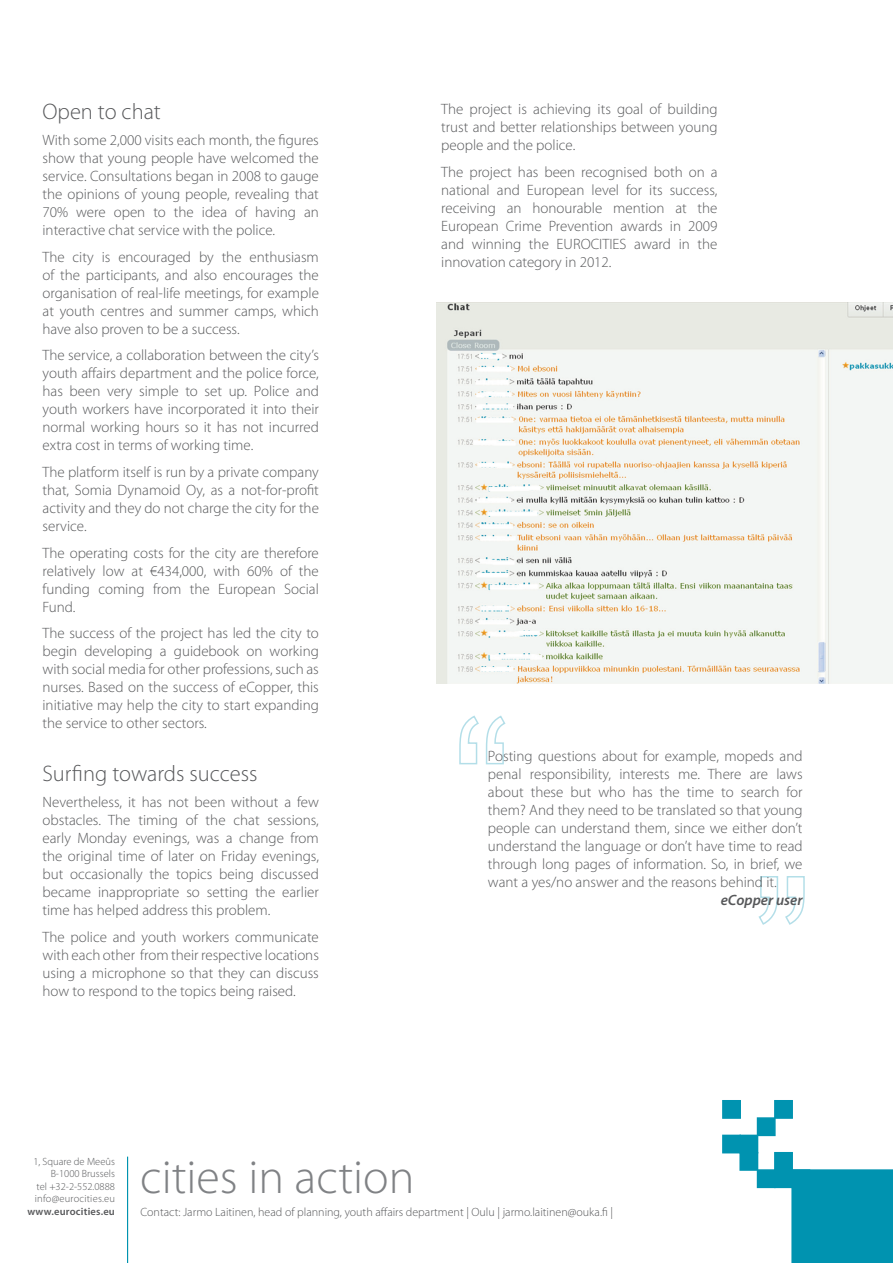
<style>
.page{position:relative;width:893px;height:1263px;background:#fff}
.page>*{position:absolute;margin:0;border:0;box-sizing:border-box;transform-origin:0 0}
.t1{font:300 48px "Myriad Pro";color:#808285}
.t2{font:300 22.5px "Myriad Pro";color:#57585a}
.t3{font:300 15px/18px "Myriad Pro";color:#57585a;text-align:justify}
.t4{font:italic 600 15px "Myriad Pro";color:#57585a}
.t5{font:300 12px "Myriad Pro";color:#57585a}
.t6{font:300 10.5px/12.6px "Myriad Pro";color:#57585a;text-align:right}
.t7{font:600 10.5px "Myriad Pro";letter-spacing:.02em;color:#57585a}
</style>
<div class="page">
<img style="left:436px;top:303px;width:457px;height:381px">
<div style="left:791px;top:1169px;width:102px;height:94px;background:#0093b0"></div>
<div style="left:757px;top:1169px;width:19px;height:19px;background:#0093b0;border:2px solid #0093b0"></div>
<div style="left:774px;top:1169px;width:19px;height:19px;background:#0093b0"></div>
<div style="left:791px;top:1169px;width:19px;height:19px;background:#0093b0"></div>
<div style="left:757px;top:1117px;width:19px;height:19px;background:#0093b0;border:2px solid #0093b0"></div>
<div style="left:722px;top:1100px;width:19px;height:19px;background:#0093b0;border:2px solid #0093b0"></div>
<div style="left:739px;top:1134px;width:19px;height:19px;background:#0093b0;border:2px solid #0093b0"></div>
<div style="left:722px;top:1134px;width:19px;height:19px;background:#0093b0;border:2px solid #0093b0"></div>
<div style="left:774px;top:1100px;width:19px;height:19px;background:#0093b0;border:2px solid #0093b0"></div>
<div style="left:739px;top:1152px;width:19px;height:19px;background:#0093b0;border:2px solid #0093b0"></div>
<div style="left:774px;top:1152px;width:19px;height:19px;background:#0093b0"></div>
<svg style="left:459px;top:715px;width:47px;height:50px"></svg>
<hr style="left:127px;top:1157px;width:1px;height:106px;background:#0093b0">
<svg style="left:758px;top:876px;width:47px;height:49px"></svg>
<h2 class="t2" style="left:43px;top:98px;width:120px">Open to chat</h2>
<p class="t3" style="left:43px;top:131px;width:278px">With some 2,000 visits each month, the figures show that young people have welcomed the service. Consultations began in 2008 to gauge the opinions of young people, revealing that 70% were open to the idea of having an interactive chat service with the police.</p>
<p class="t3" style="left:43px;top:248px;width:278px">The city is encouraged by the enthusiasm of the participants, and also encourages the organisation of real-life meetings, for example at youth centres and summer camps, which have also proven to be a success.</p>
<p class="t3" style="left:43px;top:346px;width:278px">The service, a collaboration between the city’s youth affairs department and the police force, has been very simple to set up. Police and youth workers have incorporated it into their normal working hours so it has not incurred extra cost in terms of working time.</p>
<p class="t3" style="left:43px;top:463px;width:278px">The platform itself is run by a private company that, Somia Dynamoid Oy, as a not-for-profit activity and they do not charge the city for the service.</p>
<p class="t3" style="left:43px;top:543px;width:278px">The operating costs for the city are therefore relatively low at €434,000, with 60% of the funding coming from the European Social Fund.</p>
<p class="t3" style="left:43px;top:624px;width:278px">The success of the project has led the city to begin developing a guidebook on working with social media for other professions, such as nurses. Based on the success of eCopper, this initiative may help the city to start expanding the service to other sectors.</p>
<h2 class="t2" style="left:43px;top:759px;width:217px">Surfing towards success</h2>
<p class="t3" style="left:43px;top:793px;width:278px">Nevertheless, it has not been without a few obstacles. The timing of the chat sessions, early Monday evenings, was a change from the original time of later on Friday evenings, but occasionally the topics being discussed became inappropriate so setting the earlier time has helped address this problem.</p>
<p class="t3" style="left:43px;top:927px;width:278px">The police and youth workers communicate with each other from their respective locations using a microphone so that they can discuss how to respond to the topics being raised.</p>
<p class="t3" style="left:441px;top:100px;width:278px">The project is achieving its goal of building trust and better relationships between young people and the police.</p>
<p class="t3" style="left:441px;top:162px;width:278px">The project has been recognised both on a national and European level for its success, receiving an honourable mention at the European Crime Prevention awards in 2009 and winning the EUROCITIES award in the innovation category in 2012.</p>
<p class="t3" style="left:488px;top:747px;width:316px">Posting questions about for example, mopeds and penal responsibility, interests me. There are laws about these but who has the time to search for them? And they need to be translated so that young people can understand them, since we either don’t understand the language or don’t have time to read through long pages of information. So, in brief, we want a yes/no answer and the reasons behind it.</p>
<p class="t4" style="left:721px;top:890px;width:83px">eCopper user</p>
<p class="t6" style="left:33px;top:1155px;width:83px">1, Square de Meeûs<br>B-1000 Brussels<br>tel +32-2-552.0888 info@eurocities.eu</p>
<p class="t7" style="left:27px;top:1205px;width:89px">www.eurocities.eu</p>
<h1 class="t1" style="left:140px;top:1148px;width:276px">cities in action</h1>
<p class="t5" style="left:140px;top:1204px;width:474px">Contact: Jarmo Laitinen, head of planning, youth affairs department | Oulu | jarmo.laitinen@ouka.fi |</p>
</div>
